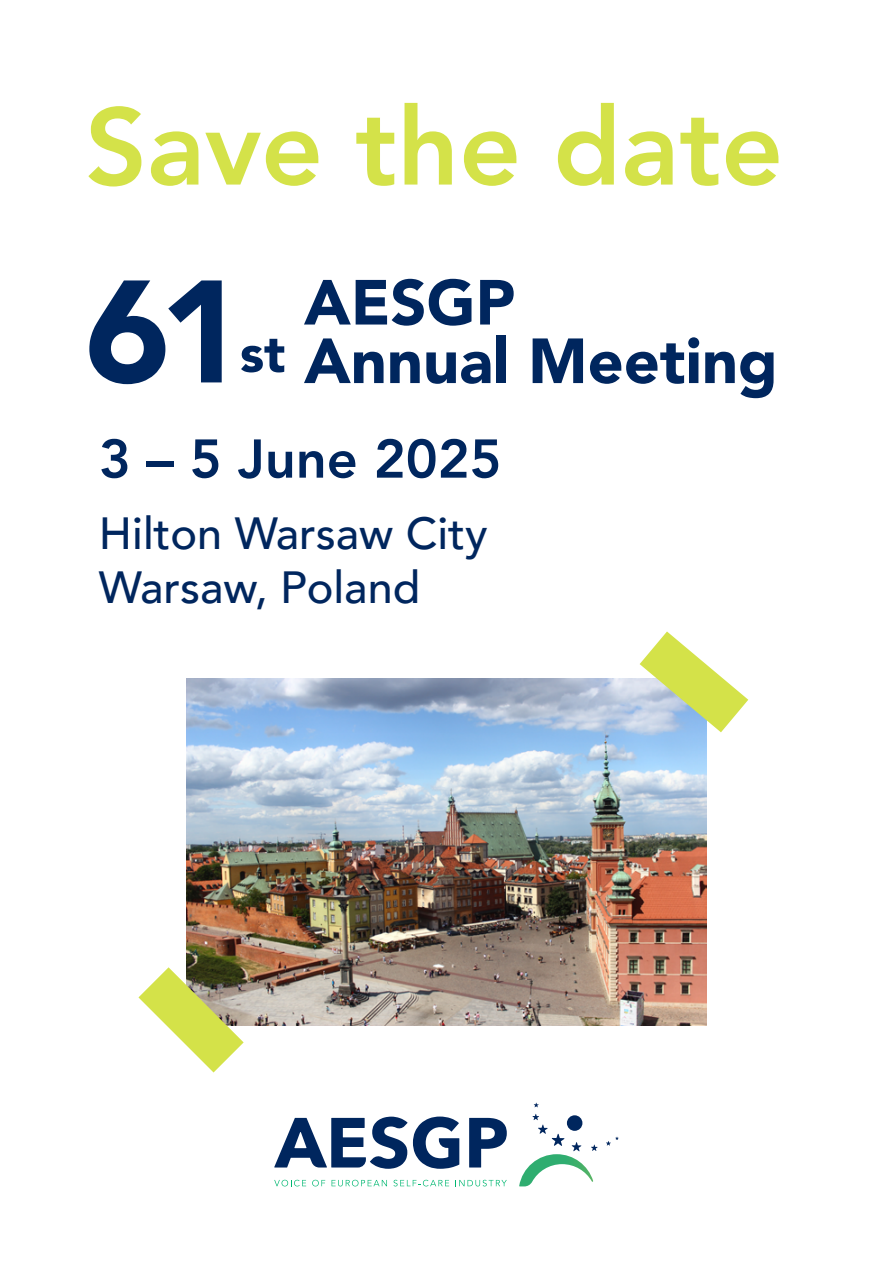
<style>
.page{position:relative;width:893px;height:1263px;background:#fff}
.page>*{position:absolute;margin:0;border:0;box-sizing:border-box;transform-origin:0 0}
.t1{font:900 144px "Avenir";color:#00265e}
.t2{font:800 108px "Avenir";color:#d4e249}
.t3{font:900 63px/58.5px "Avenir";color:#00265e}
.t4{font:800 54px "Avenir";color:#00265e}
.t5{font:500 45px/54px "Avenir";color:#00265e}
</style>
<div class="page">
<img style="left:186px;top:679px;width:520px;height:346px">
<svg style="left:640px;top:631px;width:108px;height:101px"></svg>
<svg style="left:138px;top:967px;width:106px;height:105px"></svg>
<svg style="left:274px;top:1116px;width:185px;height:53px"></svg>
<svg style="left:469px;top:1118px;width:38px;height:49px"></svg>
<svg style="left:534px;top:1103px;width:5px;height:4px"></svg>
<svg style="left:606px;top:1136px;width:13px;height:10px"></svg>
<svg style="left:519px;top:1114px;width:79px;height:72px"></svg>
<svg style="left:274px;top:1180px;width:32px;height:6px"></svg>
<svg style="left:312px;top:1180px;width:13px;height:6px"></svg>
<svg style="left:332px;top:1180px;width:55px;height:6px"></svg>
<svg style="left:393px;top:1180px;width:56px;height:6px"></svg>
<svg style="left:459px;top:1180px;width:48px;height:6px"></svg>
<h2 class="t2" style="left:85px;top:63px;width:700px">Save the date</h2>
<h1 class="t1" style="left:85px;top:209px;width:161px">61</h1>
<h3 class="t3" style="left:240px;top:272px;width:539px;text-indent:64px">AESGP<br><sup>st</sup> Annual Meeting</h3>
<p class="t4" style="left:99px;top:417px;width:404px">3 – 5 June 2025</p>
<p class="t5" style="left:99px;top:504px;width:390px">Hilton Warsaw City<br>Warsaw, Poland</p>
</div>
